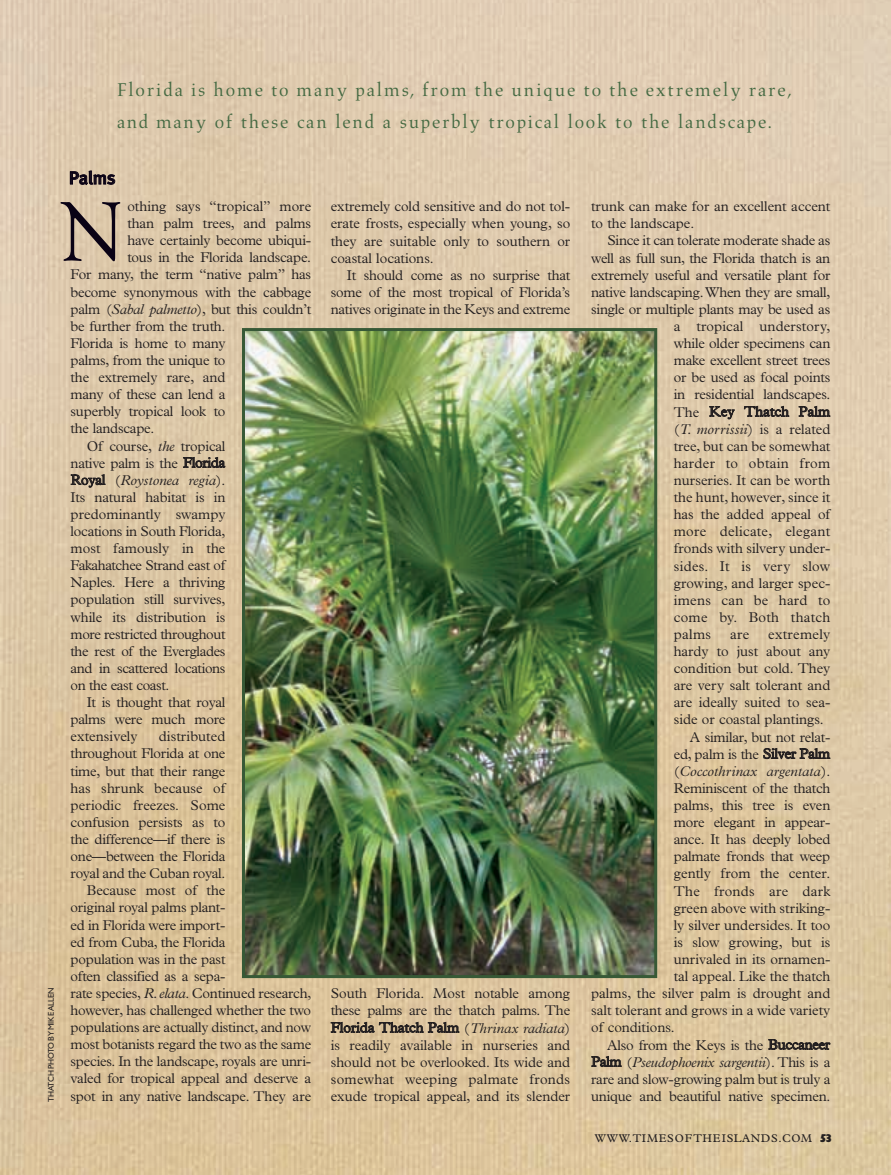
<style>
.page{position:relative;width:891px;height:1175px;background:#fff}
.page>*{position:absolute;margin:0;border:0;box-sizing:border-box;transform-origin:0 0}
.t1{font:87px "Goudy Old Style T";color:#0a0215}
.t2{font:18.9px/31.5px "Aldus";letter-spacing:.09em;color:#456a43}
.t3{font:500 18px "Meta";letter-spacing:-.01em;color:#0a0215}
.t4{font:300 14.25px/17.1px "Plantin";letter-spacing:-.015em;color:#231f20;text-align:justify}
.t5{font:300 14.25px "Plantin";letter-spacing:.005em;color:#231f20}
.t6{font:300 14.25px "Plantin";letter-spacing:.02em;color:#231f20}
.t7{font:italic 300 14.25px "Plantin";letter-spacing:-.005em;color:#231f20}
.t8{font:11.25px "Plantin";letter-spacing:.055em;color:#231f20}
.t9{font:8.25px "Gill Sans";letter-spacing:-.025em;color:#231f20}
.s1{font-style:italic}
.s2{font-style:normal}
.s3{font-family:"Gill Sans Extra Bold Display"}
</style>
<div class="page">
<img style="left:0;top:0;width:891px;height:1174px">
<h2 class="t2" style="left:117px;top:76px;width:676px">Florida is home to many palms, from the unique to the extremely rare, and many of these can lend a superbly tropical look to the landscape.</h2>
<p class="t3" style="left:69px;top:171px;width:48px">Palms</p>
<p class="t4" style="left:127px;top:199px;width:185px">othing says “tropical” more</p>
<p class="t4" style="left:127px;top:216px;width:185px">than palm trees, and palms</p>
<p class="t4" style="left:127px;top:233px;width:185px">have certainly become ubiqui-</p>
<p class="t4" style="left:127px;top:250px;width:185px">tous in the Florida landscape.</p>
<p class="t4" style="left:71px;top:267px;width:242px">For many, the term “native palm” has</p>
<p class="t4" style="left:71px;top:284px;width:242px">become synonymous with the cabbage</p>
<p class="t4" style="left:71px;top:301px;width:242px">palm (<span class="s1">Sabal palmetto</span>), but this couldn’t</p>
<p class="t4" style="left:71px;top:318px;width:156px">be further from the truth.</p>
<p class="t4" style="left:71px;top:336px;width:156px">Florida is home to many</p>
<p class="t4" style="left:71px;top:353px;width:156px">palms, from the unique to</p>
<p class="t4" style="left:71px;top:370px;width:156px">the extremely rare, and</p>
<p class="t4" style="left:71px;top:387px;width:156px">many of these can lend a</p>
<p class="t4" style="left:71px;top:404px;width:156px">superbly tropical look to</p>
<p class="t4" style="left:71px;top:421px;width:85px">the landscape.</p>
<p class="t4" style="left:87px;top:438px;width:140px">Of course, <span class="s1">the</span> tropical</p>
<p class="t4" style="left:71px;top:455px;width:156px">native palm is the Florida</p>
<p class="t7" style="left:71px;top:475px;width:156px"><span class="s2">Royal (</span>Roystonea regia<span class="s2">).</span></p>
<p class="t4" style="left:71px;top:489px;width:156px">Its natural habitat is in</p>
<p class="t5" style="left:71px;top:509px;width:156px">predominantly swampy</p>
<p class="t4" style="left:71px;top:524px;width:156px">locations in South Florida,</p>
<p class="t5" style="left:71px;top:543px;width:156px">most famously in the</p>
<p class="t4" style="left:71px;top:558px;width:156px">Fakahatchee Strand east of</p>
<p class="t4" style="left:71px;top:575px;width:156px">Naples. Here a thriving</p>
<p class="t4" style="left:71px;top:592px;width:156px">population still survives,</p>
<p class="t4" style="left:71px;top:609px;width:156px">while its distribution is</p>
<p class="t4" style="left:71px;top:626px;width:156px">more restricted throughout</p>
<p class="t4" style="left:71px;top:643px;width:156px">the rest of the Everglades</p>
<p class="t4" style="left:71px;top:660px;width:156px">and in scattered locations</p>
<p class="t4" style="left:71px;top:678px;width:100px">on the east coast.</p>
<p class="t4" style="left:87px;top:695px;width:140px">It is thought that royal</p>
<p class="t4" style="left:71px;top:712px;width:156px">palms were much more</p>
<p class="t5" style="left:71px;top:731px;width:69px">extensively</p>
<p class="t5" style="left:159px;top:731px;width:68px">distributed</p>
<p class="t4" style="left:71px;top:746px;width:156px">throughout Florida at one</p>
<p class="t4" style="left:71px;top:763px;width:156px">time, but that their range</p>
<p class="t5" style="left:71px;top:782px;width:156px">has shrunk because of</p>
<p class="t5" style="left:71px;top:800px;width:156px">periodic freezes. Some</p>
<p class="t4" style="left:71px;top:814px;width:156px">confusion persists as to</p>
<p class="t4" style="left:71px;top:831px;width:156px">the difference—if there is</p>
<p class="t4" style="left:71px;top:849px;width:156px">one—between the Florida</p>
<p class="t4" style="left:71px;top:866px;width:156px">royal and the Cuban royal.</p>
<p class="t4" style="left:87px;top:883px;width:140px">Because most of the</p>
<p class="t4" style="left:71px;top:900px;width:156px">original royal palms plant-</p>
<p class="t4" style="left:71px;top:917px;width:156px">ed in Florida were import-</p>
<p class="t4" style="left:71px;top:934px;width:156px">ed from Cuba, the Florida</p>
<p class="t4" style="left:71px;top:951px;width:156px">population was in the past</p>
<p class="t4" style="left:71px;top:968px;width:156px">often classified as a sepa-</p>
<p class="t4" style="left:71px;top:985px;width:242px">rate species, <span class="s1">R.elata</span>. Continued research,</p>
<p class="t4" style="left:71px;top:1002px;width:242px">however, has challenged whether the two</p>
<p class="t4" style="left:71px;top:1020px;width:242px">populations are actually distinct, and now</p>
<p class="t4" style="left:71px;top:1037px;width:242px">most botanists regard the two as the same</p>
<p class="t4" style="left:71px;top:1054px;width:242px">species. In the landscape, royals are unri-</p>
<p class="t4" style="left:71px;top:1071px;width:242px">valed for tropical appeal and deserve a</p>
<p class="t4" style="left:71px;top:1088px;width:242px">spot in any native landscape. They are</p>
<h1 class="t1" style="left:60px;top:197px;width:66px">N</h1>
<p class="t9" style="left:48px;top:1101px;width:116px;rotate:-90deg">THATCH PHOTO BY MIKE ALLEN</p>
<p class="t4" style="left:331px;top:199px;width:241px">extremely cold sensitive and do not tol&shy;erate frosts, especially when young, so they are suitable only to southern or coastal locations.</p>
<p class="t4" style="left:331px;top:268px;width:241px;text-indent:16px">It should come as no surprise that some of the most tropical of Florida’s natives originate in the Keys and extreme</p>
<p class="t4" style="left:331px;top:986px;width:241px">South Florida. Most notable among these palms are the thatch palms. The Florida Thatch Palm (<span class="s1">Thrinax radiata</span>) is readily available in nurseries and should not be overlooked. Its wide and somewhat weeping palmate fronds exude tropical appeal, and its slender</p>
<p class="t4" style="left:591px;top:199px;width:241px">trunk can make for an excellent accent to the landscape.</p>
<p class="t4" style="left:607px;top:233px;width:225px">Since it can tolerate moderate shade as</p>
<p class="t4" style="left:591px;top:250px;width:241px">well as full sun, the Florida thatch is an</p>
<p class="t4" style="left:591px;top:267px;width:241px">extremely useful and versatile plant for</p>
<p class="t4" style="left:591px;top:285px;width:241px">native landscaping.When they are small,</p>
<p class="t4" style="left:591px;top:302px;width:241px">single or multiple plants may be used as</p>
<p class="t5" style="left:674px;top:321px;width:158px">a tropical understory,</p>
<p class="t4" style="left:674px;top:336px;width:158px">while older specimens can</p>
<p class="t4" style="left:674px;top:353px;width:158px">make excellent street trees</p>
<p class="t4" style="left:674px;top:370px;width:158px">or be used as focal points</p>
<p class="t4" style="left:674px;top:387px;width:158px">in residential landscapes.</p>
<p class="t5" style="left:674px;top:406px;width:158px">The Key Thatch Palm</p>
<p class="t4" style="left:674px;top:421px;width:158px">(<span class="s1">T. morrissii</span>) is a related</p>
<p class="t4" style="left:674px;top:438px;width:158px">tree, but can be somewhat</p>
<p class="t6" style="left:674px;top:458px;width:158px">harder to obtain from</p>
<p class="t4" style="left:674px;top:473px;width:158px">nurseries. It can be worth</p>
<p class="t4" style="left:674px;top:490px;width:158px">the hunt, however, since it</p>
<p class="t4" style="left:674px;top:507px;width:158px">has the added appeal of</p>
<p class="t6" style="left:674px;top:526px;width:158px">more delicate, elegant</p>
<p class="t4" style="left:674px;top:541px;width:158px">fronds with silvery under-</p>
<p class="t6" style="left:674px;top:560px;width:158px">sides. It is very slow</p>
<p class="t4" style="left:674px;top:575px;width:158px">growing, and larger spec-</p>
<p class="t6" style="left:674px;top:595px;width:158px">imens can be hard to</p>
<p class="t6" style="left:674px;top:612px;width:158px">come by. Both thatch</p>
<p class="t4" style="left:674px;top:627px;width:39px">palms</p>
<p class="t4" style="left:730px;top:627px;width:21px">are</p>
<p class="t6" style="left:768px;top:629px;width:64px">extremely</p>
<p class="t4" style="left:674px;top:644px;width:158px">hardy to just about any</p>
<p class="t4" style="left:674px;top:661px;width:158px">condition but cold. They</p>
<p class="t4" style="left:674px;top:678px;width:158px">are very salt tolerant and</p>
<p class="t4" style="left:674px;top:695px;width:158px">are ideally suited to sea-</p>
<p class="t4" style="left:674px;top:712px;width:151px">side or coastal plantings.</p>
<p class="t4" style="left:690px;top:729px;width:142px">A similar, but not relat-</p>
<p class="t4" style="left:674px;top:746px;width:158px">ed, palm is the Silver Palm</p>
<p class="t7" style="left:674px;top:766px;width:158px"><span class="s2">(</span>Coccothrinax argentata<span class="s2">).</span></p>
<p class="t4" style="left:674px;top:780px;width:158px">Reminiscent of the thatch</p>
<p class="t4" style="left:674px;top:798px;width:158px">palms, this tree is even</p>
<p class="t4" style="left:674px;top:815px;width:158px">more elegant in appear-</p>
<p class="t4" style="left:674px;top:832px;width:158px">ance. It has deeply lobed</p>
<p class="t4" style="left:674px;top:849px;width:158px">palmate fronds that weep</p>
<p class="t5" style="left:674px;top:868px;width:158px">gently from the center.</p>
<p class="t6" style="left:674px;top:885px;width:158px">The fronds are dark</p>
<p class="t4" style="left:674px;top:900px;width:158px">green above with striking-</p>
<p class="t4" style="left:674px;top:917px;width:158px">ly silver undersides. It too</p>
<p class="t4" style="left:674px;top:934px;width:158px">is slow growing, but is</p>
<p class="t4" style="left:674px;top:951px;width:158px">unrivaled in its ornamen-</p>
<p class="t4" style="left:674px;top:969px;width:158px">tal appeal. Like the thatch</p>
<p class="t4" style="left:591px;top:986px;width:241px">palms, the silver palm is drought and</p>
<p class="t4" style="left:591px;top:1003px;width:241px">salt tolerant and grows in a wide variety</p>
<p class="t4" style="left:591px;top:1020px;width:85px">of conditions.</p>
<p class="t4" style="left:607px;top:1037px;width:224px">Also from the Keys is the Buccaneer</p>
<p class="t7" style="left:591px;top:1056px;width:241px"><span class="s2">Palm (</span>Pseudophoenix sargentii<span class="s2">). This is a</span></p>
<p class="t4" style="left:591px;top:1071px;width:241px">rare and slow-growing palm but is truly a</p>
<p class="t4" style="left:591px;top:1088px;width:241px">unique and beautiful native specimen.</p>
<p class="t8" style="left:595px;top:1134px;width:238px">WWW.TIMESOFTHEISLANDS.COM <span class="s3">53</span></p>
</div>
